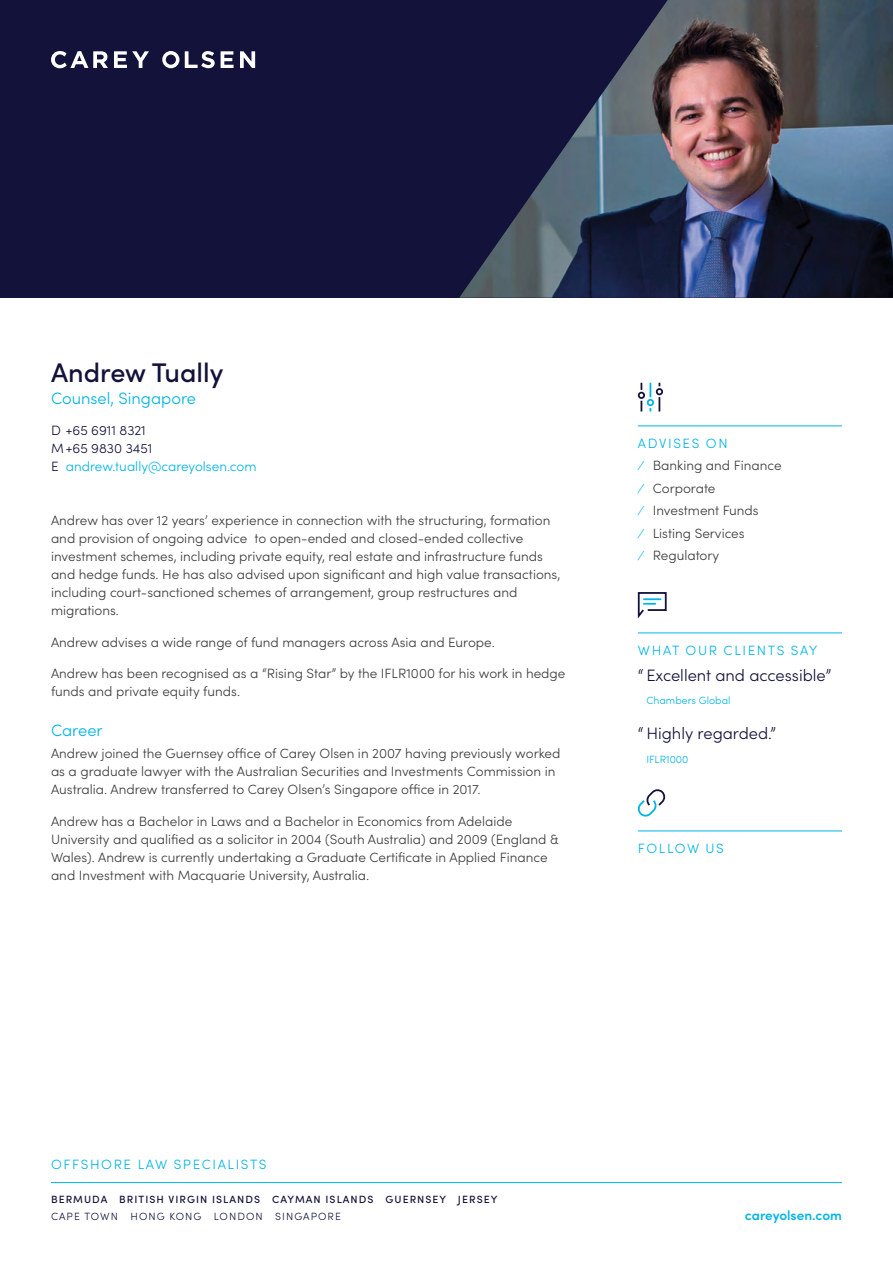
<style>
.page{position:relative;width:893px;height:1263px;background:#fff}
.page>*{position:absolute;margin:0;border:0;box-sizing:border-box;transform-origin:0 0}
.t1{font:500 27px "Sofia Pro";color:#13123a}
.t2{font:300 16.5px "Sofia Pro";color:#13123a}
.t3{font:300 16.5px "Sofia Pro";color:#00b4e5}
.t4{font:300 13.5px/18px "Sofia Pro";color:#3c3c3b}
.t5{font:300 13.5px/18px "Sofia Pro";color:#00b4e5}
.t6{font:300 13.5px "Sofia Pro";letter-spacing:.12em;color:#00b4e5}
.t7{font:600 13.5px "Sofia Pro";color:#00b4e5}
.t8{font:300 13.5px "Sofia Pro";letter-spacing:.115em;color:#00b4e5}
.t9{font:500 10.5px "Sofia Pro";letter-spacing:.1em;color:#13123a}
.t10{font:300 10.5px "Sofia Pro";letter-spacing:.1em;color:#13123a}
.t11{font:300 10.5px "Sofia Pro";color:#00b4e5}
.s1{color:#13123a}
.s2{color:#00b4e5}
</style>
<div class="page">
<hr style="left:51px;top:1182px;width:791px;height:1px;background:#00b4e5">
<hr style="left:638px;top:425px;width:204px;height:1px;background:#00b4e5">
<hr style="left:638px;top:632px;width:204px;height:1px;background:#00b4e5">
<hr style="left:638px;top:830px;width:204px;height:1px;background:#00b4e5">
<svg style="left:637px;top:382px;width:26px;height:30px"></svg>
<svg style="left:637px;top:592px;width:30px;height:27px"></svg>
<svg style="left:637px;top:789px;width:29px;height:28px"></svg>
<div style="left:0;top:0;width:893px;height:298px;background:#13123a"></div>
<img style="left:459px;top:0;width:434px;height:298px">
<svg style="left:114px;top:51px;width:35px;height:17px"></svg>
<svg style="left:185px;top:51px;width:30px;height:17px"></svg>
<svg style="left:221px;top:51px;width:13px;height:17px"></svg>
<svg style="left:240px;top:51px;width:15px;height:17px"></svg>
<svg style="left:162px;top:51px;width:17px;height:17px"></svg>
<svg style="left:51px;top:51px;width:57px;height:17px"></svg>
<h1 class="t1" style="left:51px;top:353px;width:174px">Andrew Tually</h1>
<p class="t3" style="left:51px;top:386px;width:147px">Counsel, Singapore</p>
<p class="t5" style="left:51px;top:421px;width:207px"><span class="s1">D +65 6911 8321<br>M +65 9830 3451<br>E</span> andrew.tually@careyolsen.com</p>
<p class="t4" style="left:51px;top:511px;width:511px">Andrew has over 12 years’ experience in connection with the structuring, formation and provision of ongoing advice to open-ended and closed-ended collective investment schemes, including private equity, real estate and infrastructure funds and hedge funds. He has also advised upon significant and high value transactions, including court-sanctioned schemes of arrangement, group restructures and migrations.</p>
<p class="t4" style="left:51px;top:632px;width:445px">Andrew advises a wide range of fund managers across Asia and Europe.</p>
<p class="t4" style="left:51px;top:663px;width:516px">Andrew has been recognised as a “Rising Star” by the IFLR1000 for his work in hedge funds and private equity funds.</p>
<p class="t3" style="left:51px;top:718px;width:53px">Career</p>
<p class="t4" style="left:51px;top:744px;width:511px">Andrew joined the Guernsey office of Carey Olsen in 2007 having previously worked as a graduate lawyer with the Australian Securities and Investments Commission in<br>Australia. Andrew transferred to Carey Olsen’s Singapore office in 2017.</p>
<p class="t4" style="left:51px;top:811px;width:509px">Andrew has a Bachelor in Laws and a Bachelor in Economics from Adelaide University and qualified as a solicitor in 2004 (South Australia) and 2009 (England &amp; Wales). Andrew is currently undertaking a Graduate Certificate in Applied Finance and Investment with Macquarie University, Australia.</p>
<p class="t4" style="left:638px;top:431px;width:145px;line-height:22.5px"><span class="s2">ADVISES ON<br>⁄</span> Banking and Finance <span class="s2">⁄</span> Corporate<br><span class="s2">⁄</span> Investment Funds<br><span class="s2">⁄</span> Listing Services<br><span class="s2">⁄</span> Regulatory</p>
<p class="t6" style="left:638px;top:640px;width:181px">WHAT OUR CLIENTS SAY</p>
<p class="t2" style="left:638px;top:663px;width:195px">“ Excellent and accessible”</p>
<p class="t11" style="left:646px;top:693px;width:86px">Chambers Global</p>
<p class="t2" style="left:638px;top:721px;width:140px">“ Highly regarded.”</p>
<p class="t11" style="left:646px;top:751px;width:44px">IFLR1000</p>
<p class="t8" style="left:638px;top:838px;width:87px">FOLLOW US</p>
<p class="t6" style="left:51px;top:1155px;width:217px">OFFSHORE LAW SPECIALISTS</p>
<p class="t9" style="left:51px;top:1191px;width:448px">BERMUDA BRITISH VIRGIN ISLANDS CAYMAN ISLANDS GUERNSEY JERSEY</p>
<p class="t10" style="left:51px;top:1209px;width:291px">CAPE TOWN HONG KONG LONDON SINGAPORE</p>
<p class="t7" style="left:745px;top:1205px;width:98px">careyolsen.com</p>
</div>
